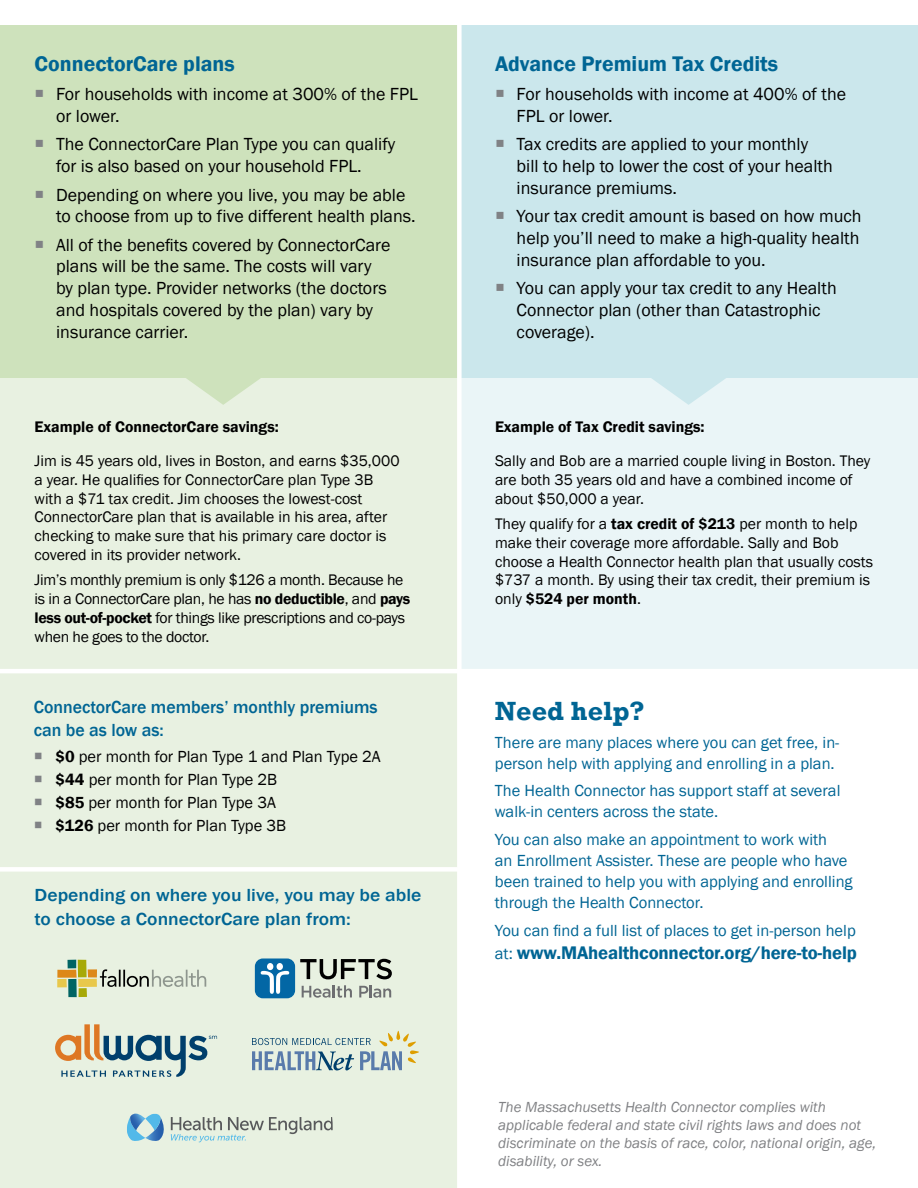
<style>
.page{position:relative;width:918px;height:1188px;background:#fff}
.page>*{position:absolute;margin:0;border:0;box-sizing:border-box;transform-origin:0 0}
.t1{font:700 27px "Rockwell";color:#006594}
.t2{font:600 21.75px "Franklin Gothic";color:#006594}
.t3{font:600 18.75px "Franklin Gothic";letter-spacing:-.01em;color:#006594}
.t4{font:18px/21.8px "Franklin Gothic";color:#000}
.t5{font:500 18px/24px "Franklin Gothic";color:#006594;scale:1.09 1}
.t6{font:500 18px/22.5px "Franklin Gothic";color:#006594}
.t7{font:16.5px/21px "Franklin Gothic";color:#006594}
.t8{font:16.5px "Franklin Gothic";color:#000}
.t9{font:15.75px/18.8px "Franklin Gothic";color:#000}
.t10{font:15.75px/18.8px "Franklin Gothic";letter-spacing:-.02em;color:#000}
.t11{font:600 15.75px "Franklin Gothic";color:#000}
.t12{font:italic 15px/18px "Franklin Gothic";color:#808184}
.s1{color:#808285}
.s2{font-weight:600}
.s3{font-weight:400;font-size:16.5px}
</style>
<div class="page">
<div style="left:461px;top:378px;width:457px;height:291px;background:#eaf5f7"></div>
<svg style="left:642px;top:377px;width:93px;height:28px"></svg>
<div style="left:462px;top:25px;width:456px;height:352px;background:#cbe7ec"></div>
<div style="left:0;top:370px;width:459px;height:818px;background:#e8f1e1"></div>
<div style="left:0;top:867px;width:476px;height:5px;background:#fff"></div>
<svg style="left:177px;top:377px;width:93px;height:28px"></svg>
<svg style="left:127px;top:1114px;width:206px;height:28px"></svg>
<svg style="left:300px;top:959px;width:92px;height:20px"></svg>
<svg style="left:302px;top:985px;width:50px;height:13px"></svg>
<svg style="left:359px;top:985px;width:32px;height:13px"></svg>
<div style="left:255px;top:958px;width:40px;height:40px;background:#0367a5;border-radius:8px"></div>
<div style="left:277px;top:963px;width:6px;height:7px;background:#fff;border-radius:50%"></div>
<svg style="left:261px;top:971px;width:28px;height:23px"></svg>
<div style="left:267px;top:963px;width:6px;height:7px;background:#fff;border-radius:50%"></div>
<div style="left:68px;top:960px;width:8px;height:8px;background:#006463"></div>
<div style="left:78px;top:960px;width:9px;height:17px;background:#a7a907"></div>
<div style="left:68px;top:979px;width:9px;height:18px;background:#006463"></div>
<div style="left:79px;top:988px;width:8px;height:9px;background:#a7a907"></div>
<svg style="left:57px;top:969px;width:149px;height:18px"></svg>
<div style="left:0;top:25px;width:459px;height:352px;background:#cee2bc"></div>
<hr style="left:0;top:669px;width:918px;height:4px;background:#fff">
<svg style="left:252px;top:1031px;width:167px;height:39px"></svg>
<div style="left:457px;top:14px;width:5px;height:1174px;background:#fff"></div>
<svg style="left:55px;top:1024px;width:162px;height:53px"></svg>
<p class="t2" style="left:35px;top:50px;width:202px">ConnectorCare plans</p>
<p class="t4" style="left:56px;top:84px;width:363px;text-indent:-22px"><span class="s1">○</span> For households with income at 300% of the FPL or lower.</p>
<p class="t4" style="left:56px;top:134px;width:341px;text-indent:-22px"><span class="s1">○</span> The ConnectorCare Plan Type you can qualify for is also based on your household FPL.</p>
<p class="t4" style="left:56px;top:184px;width:361px;text-indent:-22px"><span class="s1">○</span> Depending on where you live, you may be able to choose from up to five different health plans.</p>
<p class="t4" style="left:56px;top:234px;width:336px;text-indent:-22px"><span class="s1">○</span> All of the benefits covered by ConnectorCare plans will be the same. The costs will vary by plan type. Provider networks (the doctors and hospitals covered by the plan) vary by insurance carrier.</p>
<p class="t11" style="left:35px;top:417px;width:246px">Example of ConnectorCare savings:</p>
<p class="t9" style="left:35px;top:452px;width:367px">Jim is 45 years old, lives in Boston, and earns $35,000 a year. He qualifies for ConnectorCare plan Type 3B with a $71 tax credit. Jim chooses the lowest-cost ConnectorCare plan that is available in his area, after checking to make sure that his primary care doctor is covered in its provider network.</p>
<p class="t10" style="left:35px;top:571px;width:377px">Jim’s monthly premium is only $126 a month. Because he is in a ConnectorCare plan, he has <span class="s2">no deductible</span>, and <span class="s2">pays less out-of-pocket</span> for things like prescriptions and co-pays when he goes to the doctor.</p>
<p class="t6" style="left:34px;top:696px;width:345px">ConnectorCare members’ monthly premiums can be as low as:</p>
<p class="t8" style="left:34px;top:746px;width:349px"><span class="s1">○</span> <span class="s2">$0</span> per month for Plan Type 1 and Plan Type 2A</p>
<p class="t8" style="left:34px;top:769px;width:245px"><span class="s1">○</span> <span class="s2">$44</span> per month for Plan Type 2B</p>
<p class="t8" style="left:34px;top:792px;width:244px"><span class="s1">○</span> <span class="s2">$85</span> per month for Plan Type 3A</p>
<p class="t8" style="left:34px;top:815px;width:254px"><span class="s1">○</span> <span class="s2">$126</span> per month for Plan Type 3B</p>
<p class="t5" style="left:35px;top:883px;width:357px">Depending on where you live, you may be able to choose a ConnectorCare plan from:</p>
<p class="t2" style="left:495px;top:50px;width:285px">Advance Premium Tax Credits</p>
<p class="t4" style="left:517px;top:84px;width:331px;text-indent:-22px"><span class="s1">○</span> For households with income at 400% of the<br>FPL or lower.</p>
<p class="t4" style="left:517px;top:134px;width:318px;text-indent:-22px"><span class="s1">○</span> Tax credits are applied to your monthly bill to help to lower the cost of your health insurance premiums.</p>
<p class="t4" style="left:517px;top:206px;width:346px;text-align:justify;text-indent:-22px"><span class="s1">○</span> Your tax credit amount is based on how much help you’ll need to make a high-quality health insurance plan affordable to you.</p>
<p class="t4" style="left:517px;top:278px;width:322px;text-indent:-22px"><span class="s1">○</span> You can apply your tax credit to any Health<br>Connector plan (other than Catastrophic coverage).</p>
<p class="t11" style="left:495px;top:417px;width:211px">Example of Tax Credit savings:</p>
<p class="t9" style="left:495px;top:452px;width:377px">Sally and Bob are a married couple living in Boston. They are both 35 years old and have a combined income of about $50,000 a year.</p>
<p class="t9" style="left:495px;top:515px;width:380px">They qualify for a <span class="s2">tax credit of $213</span> per month to help make their coverage more affordable. Sally and Bob choose a Health Connector health plan that usually costs $737 a month. By using their tax credit, their premium is only <span class="s2">$524 per month</span>.</p>
<h1 class="t1" style="left:495px;top:694px;width:151px">Need help?</h1>
<p class="t7" style="left:495px;top:732px;width:346px">There are many places where you can get free, in&shy;person help with applying and enrolling in a plan.</p>
<p class="t7" style="left:495px;top:781px;width:347px">The Health Connector has support staff at several walk-in centers across the state.</p>
<p class="t7" style="left:495px;top:829px;width:359px">You can also make an appointment to work with<br>an Enrollment Assister. These are people who have been trained to help you with applying and enrolling through the Health Connector.</p>
<p class="t7" style="left:495px;top:920px;width:362px">You can find a full list of places to get in-person help</p>
<p class="t3" style="left:495px;top:941px;width:364px"><span class="s3">at:</span> www.MAhealthconnector.org/here-to-help</p>
<p class="t12" style="left:498px;top:1099px;width:380px">The Massachusetts Health Connector complies with applicable federal and state civil rights laws and does not discriminate on the basis of race, color, national origin, age, disability, or sex.</p>
</div>
